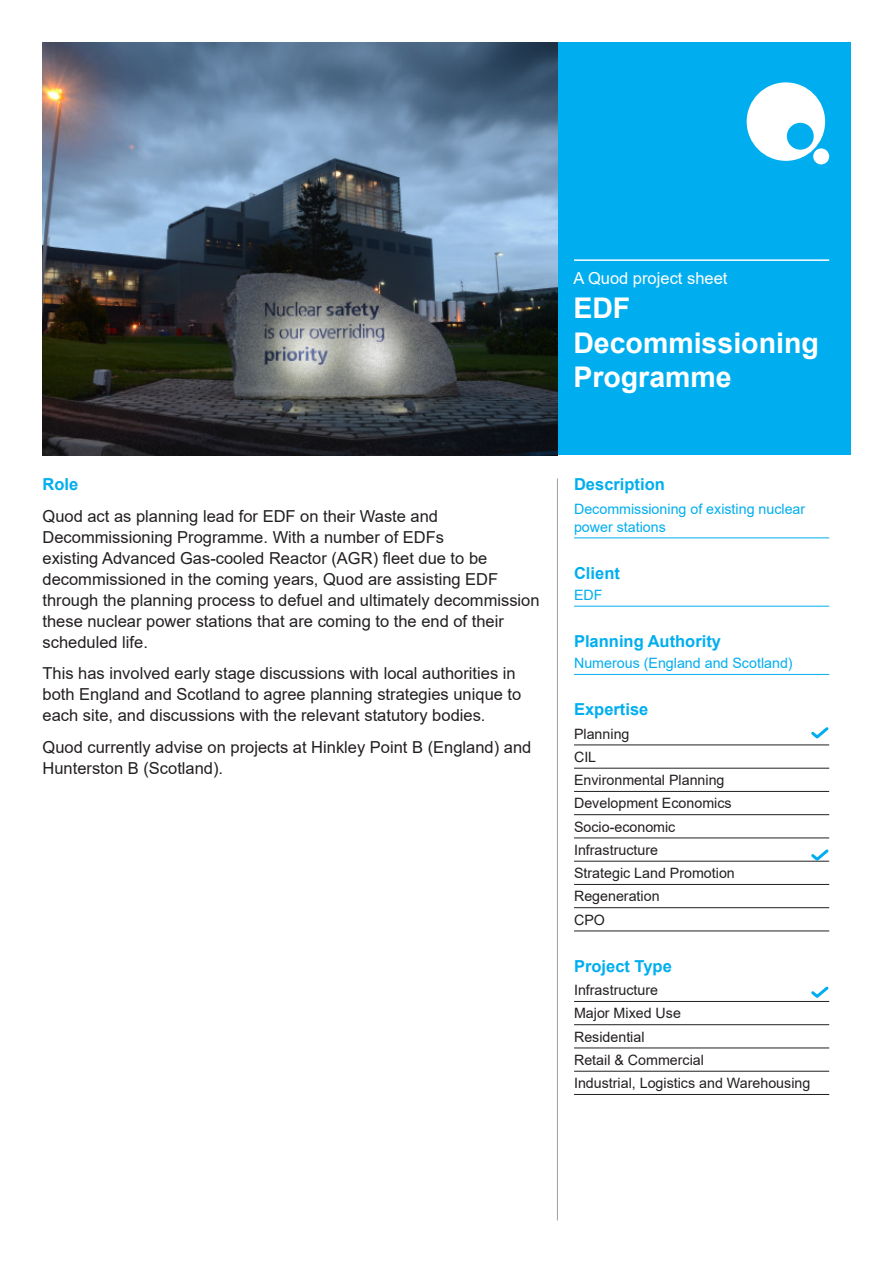
<style>
.page{position:relative;width:893px;height:1263px;background:#fff}
.page>*{position:absolute;margin:0;border:0;box-sizing:border-box;transform-origin:0 0}
.Titles{font:700 28.5px/34.2px "Arial";color:#fff}
.Body_Copy{font:16.5px/21px "Arial";color:#231f20}
.t1{font:700 16.5px "Arial";color:#00aeef}
.Titles-2{font:16.5px "Arial";color:#fff}
.t2{font:14.25px "Arial";color:#231f20}
.t3{font:14.25px/18px "Arial";color:#00aeef}
</style>
<div class="page">
<div style="left:551px;top:43px;width:299px;height:412px;background:#00aeef"></div>
<svg style="left:747px;top:82px;width:78px;height:79px"></svg>
<div style="left:813px;top:148px;width:16px;height:16px;background:#fff;border-radius:50%"></div>
<img style="left:43px;top:43px;width:514px;height:412px">
<hr style="left:574px;top:259px;width:255px;height:2px;background:#fff">
<hr style="left:557px;top:478px;width:1px;height:742px;background:#a1a1a5">
<hr style="left:574px;top:538px;width:255px;height:1px;background:#00aeef">
<hr style="left:574px;top:606px;width:255px;height:1px;background:#00aeef">
<hr style="left:574px;top:674px;width:255px;height:1px;background:#00aeef">
<hr style="left:574px;top:745px;width:255px;height:1px;background:#231f20">
<hr style="left:574px;top:768px;width:255px;height:1px;background:#231f20">
<hr style="left:574px;top:791px;width:255px;height:1px;background:#231f20">
<hr style="left:574px;top:814px;width:255px;height:1px;background:#231f20">
<hr style="left:574px;top:838px;width:255px;height:1px;background:#231f20">
<hr style="left:574px;top:861px;width:255px;height:1px;background:#231f20">
<hr style="left:574px;top:884px;width:255px;height:1px;background:#231f20">
<hr style="left:574px;top:907px;width:255px;height:1px;background:#231f20">
<hr style="left:574px;top:931px;width:255px;height:1px;background:#231f20">
<hr style="left:574px;top:1001px;width:255px;height:1px;background:#231f20">
<hr style="left:574px;top:1024px;width:255px;height:1px;background:#231f20">
<hr style="left:574px;top:1048px;width:255px;height:1px;background:#231f20">
<hr style="left:574px;top:1071px;width:255px;height:1px;background:#231f20">
<hr style="left:574px;top:1094px;width:255px;height:1px;background:#231f20">
<svg style="left:811px;top:727px;width:18px;height:12px"></svg>
<svg style="left:811px;top:986px;width:18px;height:12px"></svg>
<svg style="left:808px;top:849px;width:22px;height:13px"></svg>
<p class="t1" style="left:43px;top:473px;width:37px">Role</p>
<p class="Body_Copy" style="left:43px;top:505px;width:499px">Quod act as planning lead for EDF on their Waste and Decommissioning Programme. With a number of EDFs<br>existing Advanced Gas-cooled Reactor (AGR) fleet due to be decommissioned in the coming years, Quod are assisting EDF through the planning process to defuel and ultimately decommission these nuclear power stations that are coming to the end of their scheduled life.</p>
<p class="Body_Copy" style="left:43px;top:663px;width:480px">This has involved early stage discussions with local authorities in both England and Scotland to agree planning strategies unique to each site, and discussions with the relevant statutory bodies.</p>
<p class="Body_Copy" style="left:43px;top:736px;width:490px">Quod currently advise on projects at Hinkley Point B (England) and<br>Hunterston B (Scotland).</p>
<p class="Titles-2" style="left:573px;top:267px;width:156px">A Quod project sheet</p>
<p class="Titles" style="left:573px;top:292px;width:247px">EDF<br>Decommissioning<br>Programme</p>
<p class="t1" style="left:574px;top:473px;width:92px">Description</p>
<p class="t3" style="left:574px;top:500px;width:233px">Decommissioning of existing nuclear power stations</p>
<p class="t1" style="left:574px;top:561px;width:47px">Client</p>
<p class="t3" style="left:574px;top:586px;width:30px">EDF</p>
<p class="t1" style="left:574px;top:630px;width:148px">Planning Authority</p>
<p class="t3" style="left:574px;top:654px;width:220px">Numerous (England and Scotland)</p>
<p class="t1" style="left:574px;top:698px;width:76px">Expertise</p>
<p class="t2" style="left:574px;top:724px;width:57px">Planning</p>
<p class="t2" style="left:574px;top:747px;width:24px">CIL</p>
<p class="t2" style="left:574px;top:770px;width:152px">Environmental Planning</p>
<p class="t2" style="left:574px;top:794px;width:159px">Development Economics</p>
<p class="t2" style="left:574px;top:817px;width:103px">Socio-economic</p>
<p class="t2" style="left:574px;top:840px;width:85px">Infrastructure</p>
<p class="t2" style="left:574px;top:863px;width:162px">Strategic Land Promotion</p>
<p class="t2" style="left:574px;top:887px;width:87px">Regeneration</p>
<p class="t2" style="left:574px;top:910px;width:32px">CPO</p>
<p class="t1" style="left:574px;top:954px;width:99px">Project Type</p>
<p class="t2" style="left:574px;top:980px;width:85px">Infrastructure</p>
<p class="t2" style="left:574px;top:1004px;width:108px">Major Mixed Use</p>
<p class="t2" style="left:574px;top:1027px;width:72px">Residential</p>
<p class="t2" style="left:574px;top:1050px;width:131px">Retail &amp; Commercial</p>
<p class="t2" style="left:574px;top:1073px;width:238px">Industrial, Logistics and Warehousing</p>
</div>
